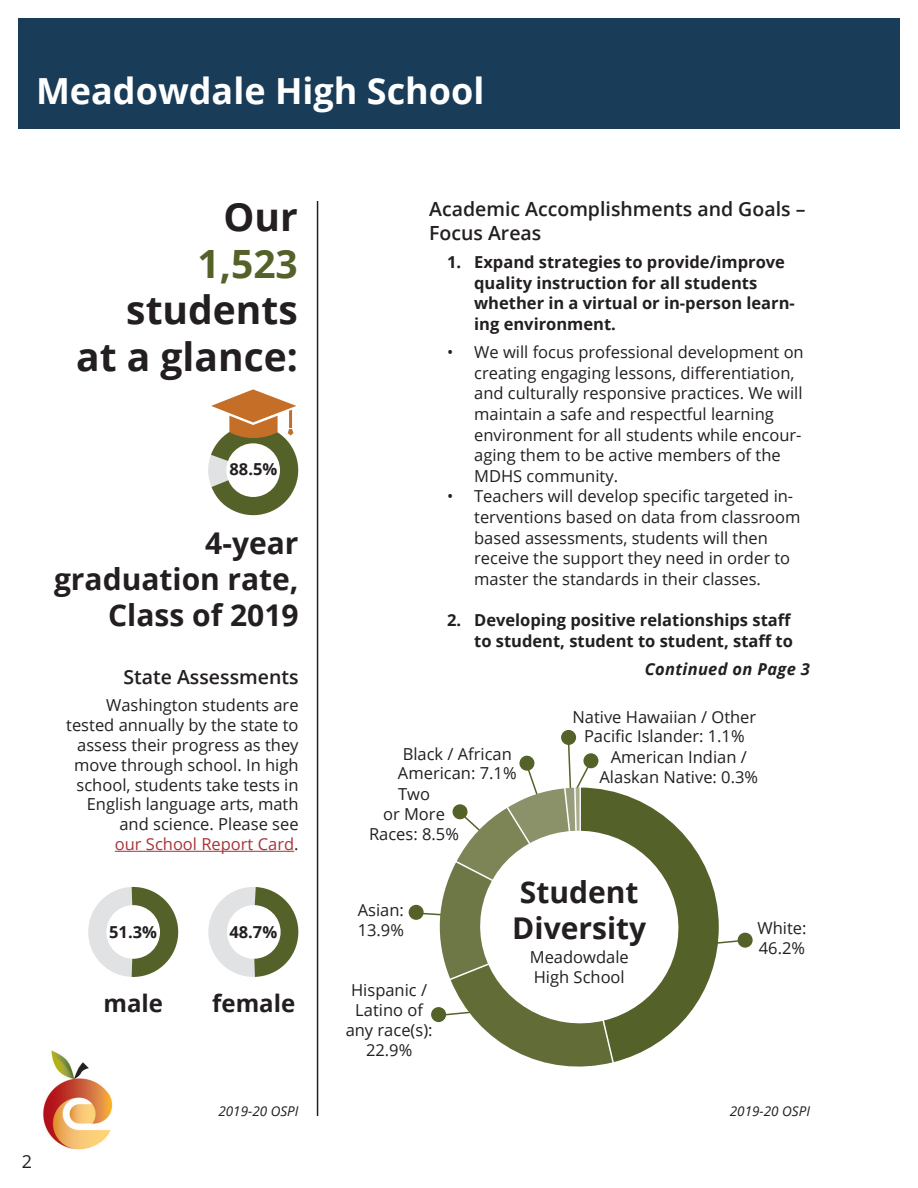
<style>
.page{position:relative;width:918px;height:1188px;background:#fff}
.page>*{position:absolute;margin:0;border:0;box-sizing:border-box;transform-origin:0 0}
.t1{font:700 39px/46.8px "Open Sans";color:#231f20;text-align:right}
.t2{font:700 36px "Open Sans";color:#fff}
.t3{font:700 30px/36px "Open Sans";color:#231f20}
.t4{font:700 24px "Open Sans";color:#231f20}
.Subhead{font:600 19.5px/24.2px "Open Sans";color:#231f20}
.t5{font:18px "Open Sans";color:#231f20}
.Body_text{font:16.5px/19.8px "Open Sans";color:#231f20}
.t6{font:700 16.5px/20.5px "Open Sans";color:#231f20}
.t7{font:italic 700 16.5px "Open Sans";letter-spacing:.02em;color:#231f20}
.t8{font:italic 13.5px "Open Sans";color:#231f20}
.s1{color:#54622a}
.s2{color:#a73339}
</style>
<div class="page">
<svg style="left:88px;top:886px;width:91px;height:91px"></svg>
<svg style="left:208px;top:887px;width:91px;height:90px"></svg>
<div style="left:18px;top:18px;width:882px;height:111px;background:#193c59"></div>
<img style="left:43px;top:1050px;width:70px;height:100px">
<hr style="left:317px;top:201px;width:1px;height:915px;background:#231f20">
<div style="left:106px;top:905px;width:54px;height:54px;background:#fff;border-radius:50%"></div>
<div style="left:227px;top:905px;width:54px;height:54px;background:#fff;border-radius:50%"></div>
<hr style="left:115px;top:851px;width:179px;height:1px;background:#a73339">
<svg style="left:208px;top:389px;width:91px;height:127px"></svg>
<div style="left:562px;top:731px;width:13px;height:13px;background:#54622a;border-radius:50%"></div>
<div style="left:561px;top:730px;width:15px;height:15px;border:2px solid #54622a;border-radius:50%"></div>
<div style="left:738px;top:933px;width:14px;height:14px;background:#54622a;border-radius:50%"></div>
<div style="left:738px;top:933px;width:15px;height:15px;border:2px solid #54622a;border-radius:50%"></div>
<div style="left:409px;top:905px;width:14px;height:14px;background:#54622a;border-radius:50%"></div>
<div style="left:408px;top:905px;width:16px;height:15px;border:2px solid #54622a;border-radius:50%"></div>
<svg style="left:417px;top:738px;width:327px;height:329px"></svg>
<p class="t2" style="left:36px;top:66px;width:450px">Meadowdale High School</p>
<p class="t5" style="left:22px;top:1149px;width:12px">2</p>
<p class="t1" style="left:224px;top:192px;width:76px">Our</p>
<p class="t1" style="left:76px;top:239px;width:223px"><span class="s1">1,523 </span>students at a glance:</p>
<p class="t6" style="left:229px;top:458px;width:49px">88.5%</p>
<p class="t3" style="left:205px;top:524px;width:95px">4-year</p>
<p class="t3" style="left:54px;top:560px;width:246px">graduation rate,</p>
<p class="t3" style="left:108px;top:596px;width:192px">Class of 2019</p>
<p class="Subhead" style="left:123px;top:665px;width:177px">State Assessments</p>
<p class="Body_text" style="left:66px;top:695px;width:234px;text-align:right">Washington students are tested annually by the state to assess their progress as they move through school. In high school, students take tests in<br>English language arts, math and science. Please see<br><span class="s2">our School Report Card</span>.</p>
<p class="t6" style="left:109px;top:921px;width:49px">51.3%</p>
<p class="t4" style="left:104px;top:986px;width:61px">male</p>
<p class="t6" style="left:229px;top:921px;width:49px">48.7%</p>
<p class="t4" style="left:212px;top:986px;width:85px">female</p>
<p class="Subhead" style="left:429px;top:196px;width:378px">Academic Accomplishments and Goals –<br>Focus Areas</p>
<p class="t6" style="left:474px;top:252px;width:322px;text-indent:-27px">1. Expand strategies to provide/improve quality instruction for all students whether in a virtual or in-person learn&shy;ing environment.</p>
<p class="Body_text" style="left:474px;top:341px;width:331px;line-height:20.5px;text-indent:-27px">• We will focus professional development on creating engaging lessons, differentiation, and culturally responsive practices. We will maintain a safe and respectful learning environment for all students while encour&shy;aging them to be active members of the MDHS community.</p>
<p class="Body_text" style="left:474px;top:486px;width:328px;line-height:20.5px;text-indent:-27px">• Teachers will develop specific targeted in&shy;terventions based on data from classroom based assessments, students will then receive the support they need in order to master the standards in their classes.</p>
<p class="t6" style="left:447px;top:609px;width:347px;text-align:right">2. Developing positive relationships staff to student, student to student, staff to</p>
<p class="t7" style="left:645px;top:658px;width:167px">Continued on Page 3</p>
<p class="Body_text" style="left:403px;top:743px;width:111px">Black / African</p>
<p class="Body_text" style="left:398px;top:763px;width:120px">American: 7.1%</p>
<p class="Body_text" style="left:369px;top:784px;width:91px;text-align:center">Two<br>or More<br>Races: 8.5%</p>
<p class="Body_text" style="left:572px;top:706px;width:185px;text-align:center">Native Hawaiian / Other<br>Pacific Islander: 1.1%</p>
<p class="Body_text" style="left:600px;top:747px;width:160px;text-align:center">American Indian /<br>Alaskan Native: 0.3%</p>
<p class="Body_text" style="left:358px;top:900px;width:48px">Asian:<br>13.9%</p>
<p class="Body_text" style="left:346px;top:980px;width:88px;text-align:center">Hispanic /<br>Latino of any race(s):<br>22.9%</p>
<p class="t3" style="left:512px;top:873px;width:135px">Student<br>Diversity</p>
<p class="Body_text" style="left:530px;top:946px;width:100px">Meadowdale</p>
<p class="Body_text" style="left:534px;top:966px;width:92px">High School</p>
<p class="Body_text" style="left:757px;top:918px;width:51px">White:<br>46.2%</p>
<p class="t8" style="left:218px;top:1102px;width:82px">2019-20 OSPI</p>
<p class="t8" style="left:730px;top:1102px;width:82px">2019-20 OSPI</p>
</div>
